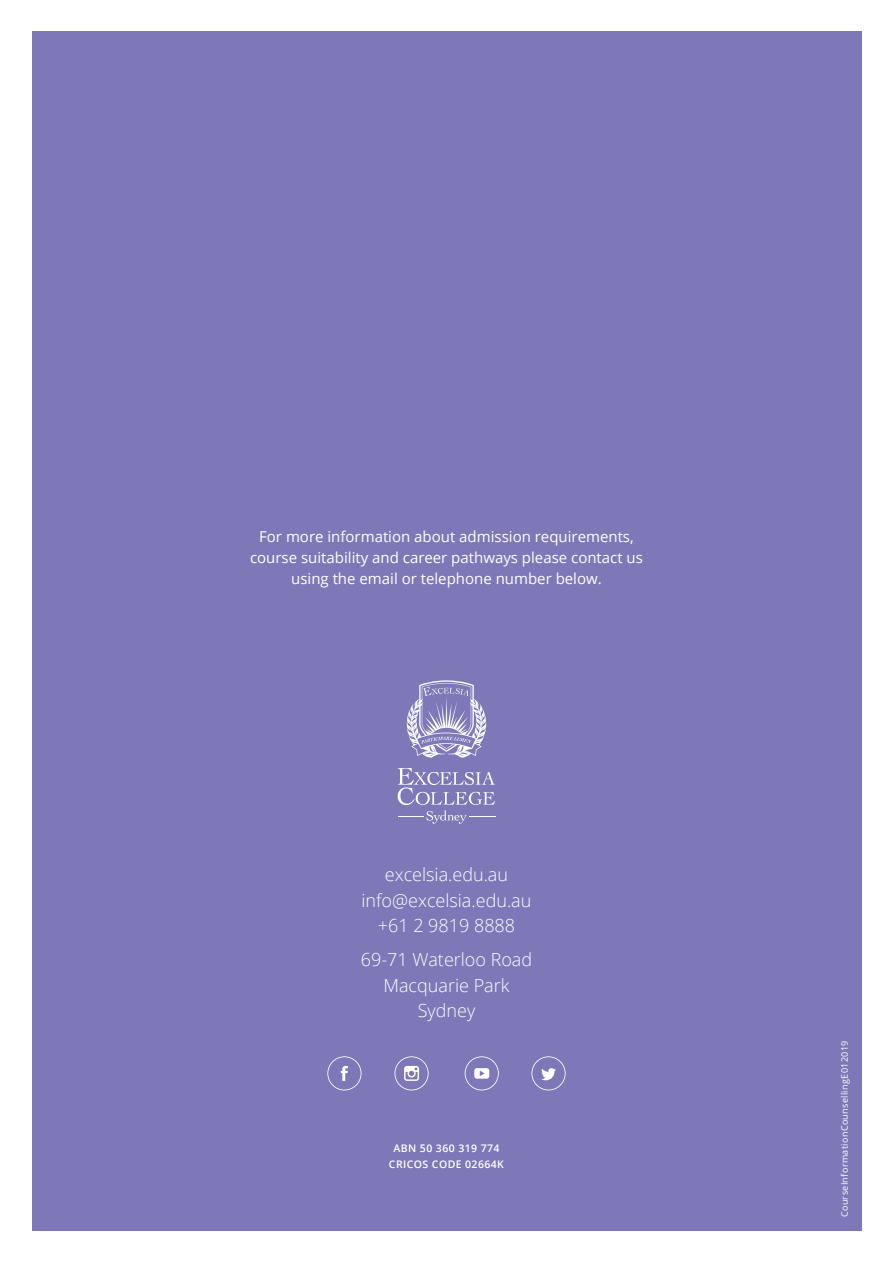
<style>
.page{position:relative;width:893px;height:1263px;background:#fff}
.page>*{position:absolute;margin:0;border:0;box-sizing:border-box;transform-origin:0 0}
.t1{font:300 18px/25.5px "Open Sans";color:#fff;text-align:center}
.t2{font:15px/21px "Open Sans";color:#fff;text-align:center}
.t3{font:600 10.5px/16.5px "Open Sans";letter-spacing:.04em;color:#fff;text-align:center}
.t4{font:9px "Open Sans";letter-spacing:.04em;color:#fff}
</style>
<div class="page">
<div style="left:32px;top:32px;width:829px;height:1199px;background:#7e78b8"></div>
<svg style="left:327px;top:1056px;width:34px;height:34px"></svg>
<svg style="left:531px;top:1056px;width:35px;height:34px"></svg>
<svg style="left:465px;top:1056px;width:34px;height:34px"></svg>
<svg style="left:394px;top:1056px;width:35px;height:34px"></svg>
<svg style="left:407px;top:680px;width:79px;height:77px"></svg>
<svg style="left:397px;top:768px;width:99px;height:56px"></svg>
<p class="t2" style="left:250px;top:526px;width:394px">For more information about admission requirements, course suitability and career pathways please contact us using the email or telephone number below.</p>
<p class="t1" style="left:362px;top:861px;width:171px">excelsia.edu.au info@excelsia.edu.au +61 2 9819 8888</p>
<p class="t1" style="left:361px;top:946px;width:173px">69-71 Waterloo Road<br>Macquarie Park<br>Sydney</p>
<p class="t3" style="left:389px;top:1140px;width:117px">ABN 50 360 319 774<br>CRICOS CODE 02664K</p>
<p class="t4" style="left:838px;top:1217px;width:178px;rotate:-90deg">CourseInformationCounsellingE012019</p>
</div>
